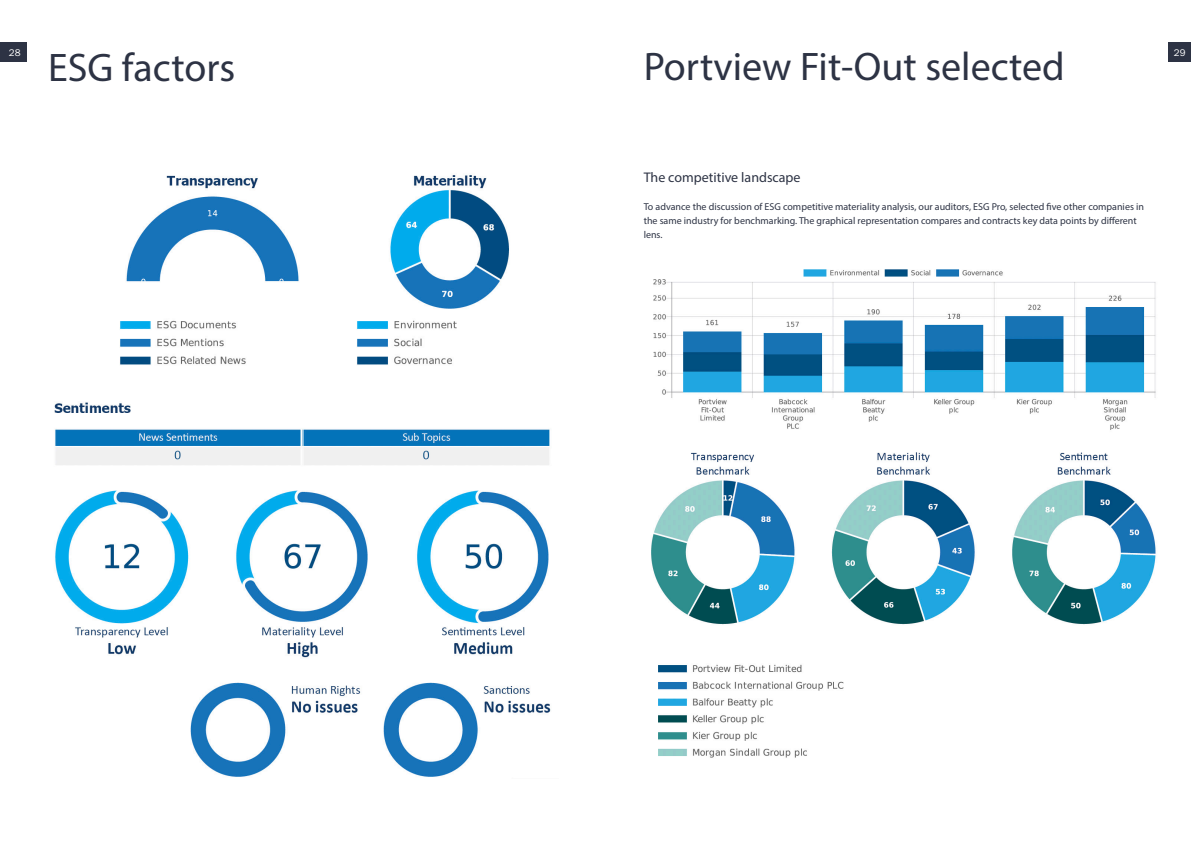
<style>
.page{position:relative;width:1191px;height:842px;background:#fff}
.page>*{position:absolute;margin:0;border:0;box-sizing:border-box;transform-origin:0 0}
.t1{font:40px "Myriad Pro";color:#2d3344}
.Body{font:14px "Myriad Pro";color:#2d3344}
.Body-2{font:10px/14px "Myriad Pro";color:#2d3344}
.t2{font:10px "Franklin Gothic URW Boo";color:#fff}
</style>
<div class="page">
<div style="left:0;top:43px;width:26px;height:19px;background:#2d3344"></div>
<div style="left:1168px;top:43px;width:23px;height:19px;background:#2d3344"></div>
<img style="left:54px;top:175px;width:497px;height:602px">
<img style="left:651px;top:269px;width:505px;height:489px">
<p class="t2" style="left:9px;top:46px;width:13px">28</p>
<p class="t2" style="left:1174px;top:46px;width:13px">29</p>
<p class="t1" style="left:48px;top:43px;width:188px">ESG factors</p>
<p class="t1" style="left:643px;top:42px;width:422px">Portview Fit-Out selected</p>
<p class="Body" style="left:643px;top:169px;width:158px">The competitive landscape</p>
<p class="Body-2" style="left:643px;top:200px;width:502px">To advance the discussion of ESG competitive materiality analysis, our auditors, ESG Pro, selected five other companies in the same industry for benchmarking. The graphical representation compares and contracts key data points by different lens.</p>
</div>
